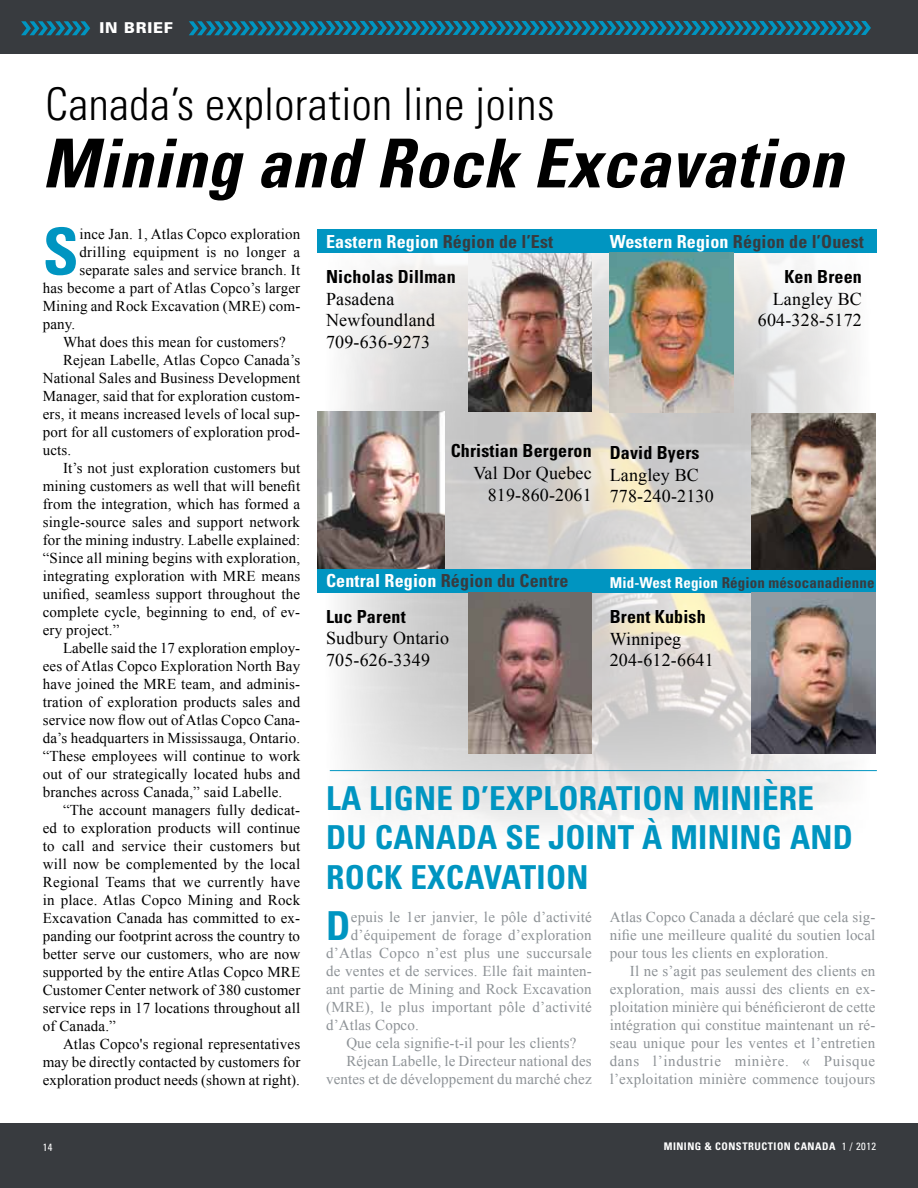
<style>
.page{position:relative;width:918px;height:1188px;background:#fff}
.page>*{position:absolute;margin:0;border:0;box-sizing:border-box;transform-origin:0 0}
.t1{font:italic 700 condensed 67.5px "Univers LT Std";letter-spacing:.01em;color:#000}
.t2{font:700 condensed 64.8px "Univers LT Std";color:#0095c1}
.t3{font:300 condensed 45px "Univers LT Std";letter-spacing:.01em;color:#000}
.t4{font:700 condensed 39.9px "Univers LT Std";color:#0095c1}
.t5{font:700 condensed 33px/39.6px "Univers LT Std";letter-spacing:.01em;color:#0095c1}
.t6{font:18px/21.6px "Times New Roman";letter-spacing:.01em;color:#000}
.t7{font:700 condensed 18px/35.1px "Univers LT Std";letter-spacing:.01em;color:#000}
.t8{font:700 condensed 18px/35.1px "Univers LT Std";letter-spacing:.01em;color:#383b3f}
.t9{font:15px "Times New Roman";letter-spacing:.01em;color:#000}
.t10{font:15px/18px "Times New Roman";letter-spacing:.01em;color:#8d9296;text-align:justify}
.t11{font:700 condensed 15px "Univers LT Std";letter-spacing:.01em;color:#383b3f}
.t12{font:900 15px "Univers LT Std";color:#fff}
.t13{font:700 condensed 10.5px "Univers LT Std";letter-spacing:.05em;color:#fff}
.t14{font:condensed 10.5px "Univers LT Std";letter-spacing:.05em;color:#fff}
.s1{color:#fff}
.s2{color:#383b3f}
.s3{color:#000}
</style>
<div class="page">
<img style="left:324px;top:252px;width:548px;height:577px">
<div style="left:0;top:1124px;width:918px;height:64px;background:#383b3f"></div>
<hr style="left:330px;top:770px;width:547px;height:1px;background:#0095c1">
<div style="left:0;top:0;width:918px;height:54px;background:#383b3f"></div>
<svg style="left:21px;top:21px;width:69px;height:14px"></svg>
<svg style="left:189px;top:21px;width:682px;height:14px"></svg>
<div style="left:317px;top:569px;width:558px;height:24px;background:#0095c1"></div>
<div style="left:317px;top:229px;width:559px;height:23px;background:#0095c1"></div>
<img style="left:468px;top:253px;width:124px;height:158px">
<img style="left:317px;top:411px;width:127px;height:158px">
<img style="left:468px;top:593px;width:124px;height:160px">
<img style="left:752px;top:593px;width:123px;height:160px">
<img style="left:610px;top:252px;width:124px;height:160px">
<img style="left:752px;top:413px;width:123px;height:157px">
<p class="t12" style="left:99px;top:19px;width:35px">IN BRI</p>
<p class="t12" style="left:153px;top:19px;width:21px">EF</p>
<h3 class="t3" style="left:45px;top:77px;width:511px">Canada’s exploration line joins</h3>
<h1 class="t1" style="left:42px;top:122px;width:802px">Mining and Rock Excavation</h1>
<h2 class="t2" style="left:43px;top:212px;width:32px">S</h2>
<p class="t9" style="left:79px;top:223px;width:222px">ince Jan. 1, Atlas Copco exploration</p>
<p class="t9" style="left:79px;top:241px;width:222px">drilling equipment is no longer a</p>
<p class="t9" style="left:79px;top:259px;width:222px">separate sales and service branch. It</p>
<p class="t9" style="left:43px;top:277px;width:259px">has become a part of Atlas Copco’s larger</p>
<p class="t9" style="left:43px;top:295px;width:259px">Mining and Rock Excavation (MRE) com-</p>
<p class="t9" style="left:43px;top:313px;width:34px">pany.</p>
<p class="t9" style="left:63px;top:331px;width:224px">What does this mean for customers?</p>
<p class="t9" style="left:63px;top:349px;width:239px">Rejean Labelle, Atlas Copco Canada’s</p>
<p class="t9" style="left:43px;top:367px;width:259px">National Sales and Business Development</p>
<p class="t9" style="left:43px;top:385px;width:259px">Manager, said that for exploration custom-</p>
<p class="t9" style="left:43px;top:403px;width:259px">ers, it means increased levels of local sup-</p>
<p class="t9" style="left:43px;top:421px;width:259px">port for all customers of exploration prod-</p>
<p class="t9" style="left:43px;top:439px;width:30px">ucts.</p>
<p class="t9" style="left:63px;top:457px;width:239px">It’s not just exploration customers but</p>
<p class="t9" style="left:43px;top:475px;width:259px">mining customers as well that will benefit</p>
<p class="t9" style="left:43px;top:493px;width:259px">from the integration, which has formed a</p>
<p class="t9" style="left:43px;top:511px;width:259px">single-source sales and support network</p>
<p class="t9" style="left:43px;top:529px;width:259px">for the mining industry. Labelle explained:</p>
<p class="t9" style="left:43px;top:547px;width:259px">“Since all mining begins with exploration,</p>
<p class="t9" style="left:43px;top:565px;width:259px">integrating exploration with MRE means</p>
<p class="t9" style="left:43px;top:583px;width:259px">unified, seamless support throughout the</p>
<p class="t9" style="left:43px;top:601px;width:259px">complete cycle, beginning to end, of ev-</p>
<p class="t9" style="left:43px;top:619px;width:78px">ery project.”</p>
<p class="t9" style="left:63px;top:637px;width:239px">Labelle said the 17 exploration employ-</p>
<p class="t9" style="left:43px;top:655px;width:259px">ees of Atlas Copco Exploration North Bay</p>
<p class="t9" style="left:43px;top:673px;width:259px">have joined the MRE team, and adminis-</p>
<p class="t9" style="left:43px;top:691px;width:259px">tration of exploration products sales and</p>
<p class="t9" style="left:43px;top:709px;width:259px">service now flow out of Atlas Copco Cana-</p>
<p class="t9" style="left:43px;top:727px;width:259px">da’s headquarters in Mississauga, Ontario.</p>
<p class="t9" style="left:43px;top:745px;width:259px">“These employees will continue to work</p>
<p class="t9" style="left:43px;top:763px;width:259px">out of our strategically located hubs and</p>
<p class="t9" style="left:43px;top:781px;width:241px">branches across Canada,” said Labelle.</p>
<p class="t9" style="left:63px;top:799px;width:239px">“The account managers fully dedicat-</p>
<p class="t9" style="left:43px;top:817px;width:259px">ed to exploration products will continue</p>
<p class="t9" style="left:43px;top:835px;width:259px">to call and service their customers but</p>
<p class="t9" style="left:43px;top:853px;width:259px">will now be complemented by the local</p>
<p class="t9" style="left:43px;top:871px;width:259px">Regional Teams that we currently have</p>
<p class="t9" style="left:43px;top:889px;width:259px">in place. Atlas Copco Mining and Rock</p>
<p class="t9" style="left:43px;top:907px;width:259px">Excavation Canada has committed to ex-</p>
<p class="t9" style="left:43px;top:925px;width:259px">panding our footprint across the country to</p>
<p class="t9" style="left:43px;top:943px;width:259px">better serve our customers, who are now</p>
<p class="t9" style="left:43px;top:961px;width:259px">supported by the entire Atlas Copco MRE</p>
<p class="t9" style="left:43px;top:979px;width:259px">Customer Center network of 380 customer</p>
<p class="t9" style="left:43px;top:997px;width:259px">service reps in 17 locations throughout all</p>
<p class="t9" style="left:43px;top:1015px;width:75px">of Canada.”</p>
<p class="t9" style="left:63px;top:1033px;width:239px">Atlas Copco's regional representatives</p>
<p class="t9" style="left:43px;top:1051px;width:259px">may be directly contacted by customers for</p>
<p class="t9" style="left:43px;top:1069px;width:259px">exploration product needs (shown at right).</p>
<p class="t7" style="left:326px;top:224px;width:229px"><span class="s1">Eastern Region</span> <span class="s2">Région de l’Est<br></span>Nicholas Dillman</p>
<p class="t6" style="left:326px;top:288px;width:110px">Pasadena<br>Newfoundland<br>709-636-9273</p>
<p class="t8" style="left:610px;top:224px;width:256px;text-align:right"><span class="s1">Western Region</span> Région de l’Ouest<br><span class="s3">Ken Breen</span></p>
<p class="t6" style="left:758px;top:288px;width:105px;text-align:right">Langley BC<br>604-328-5172</p>
<p class="t7" style="left:451px;top:433px;width:143px">Christian Bergeron</p>
<p class="t6" style="left:473px;top:462px;width:120px;text-align:right">Val Dor Quebec<br>819-860-2061</p>
<p class="t7" style="left:610px;top:435px;width:91px">David Byers</p>
<p class="t6" style="left:610px;top:464px;width:105px">Langley BC<br>778-240-2130</p>
<p class="t8" style="left:326px;top:563px;width:244px"><span class="s1">Central Region</span> Région du Centre<br><span class="s3">Luc Parent</span></p>
<p class="t6" style="left:326px;top:627px;width:125px">Sudbury Ontario<br>705-626-3349</p>
<p class="t11" style="left:610px;top:573px;width:267px"><span class="s1">Mid-West Region</span> Région mésocanadienne</p>
<p class="t7" style="left:610px;top:599px;width:97px">Brent Kubish</p>
<p class="t6" style="left:610px;top:628px;width:105px">Winnipeg<br>204-612-6641</p>
<h3 class="t5" style="left:326px;top:778px;width:489px">La ligne d’exploration minière du Canada</h3>
<h3 class="t5" style="left:326px;top:817px;width:525px;text-indent:179px">se joint à Mining and<br>Rock Excavation</h3>
<h3 class="t4" style="left:326px;top:901px;width:26px">D</h3>
<p class="t10" style="left:351px;top:908px;width:242px">epuis le 1er janvier, le pôle d’activité</p>
<p class="t10" style="left:351px;top:926px;width:242px">d’équipement de forage d’exploration</p>
<p class="t10" style="left:326px;top:944px;width:267px">d’Atlas Copco n’est plus une succursale</p>
<p class="t10" style="left:326px;top:962px;width:267px">de ventes et de services. Elle fait mainten-</p>
<p class="t10" style="left:326px;top:980px;width:267px">ant partie de Mining and Rock Excavation</p>
<p class="t10" style="left:326px;top:998px;width:267px">(MRE), le plus important pôle d’activité</p>
<p class="t10" style="left:326px;top:1016px;width:94px">d’Atlas Copco.</p>
<p class="t10" style="left:346px;top:1034px;width:232px">Que cela signifie-t-il pour les clients?</p>
<p class="t10" style="left:346px;top:1052px;width:247px">Réjean Labelle, le Directeur national des</p>
<p class="t10" style="left:326px;top:1070px;width:267px">ventes et de développement du marché chez</p>
<p class="t10" style="left:610px;top:908px;width:267px">Atlas Copco Canada a déclaré que cela sig&shy;nifie une meilleure qualité du soutien local pour tous les clients en exploration.</p>
<p class="t10" style="left:610px;top:962px;width:267px;text-indent:20px">Il ne s’agit pas seulement des clients en exploration, mais aussi des clients en ex&shy;ploitation minière qui bénéficieront de cette intégration qui constitue maintenant un ré&shy;seau unique pour les ventes et l’entretien dans l’industrie minière. « Puisque l’exploitation minière commence toujours</p>
<p class="t14" style="left:43px;top:1140px;width:11px">14</p>
<p class="t13" style="left:664px;top:1140px;width:160px">Mining &amp; Construction canada</p>
<p class="t14" style="left:842px;top:1140px;width:36px">1 / 2012</p>
</div>
